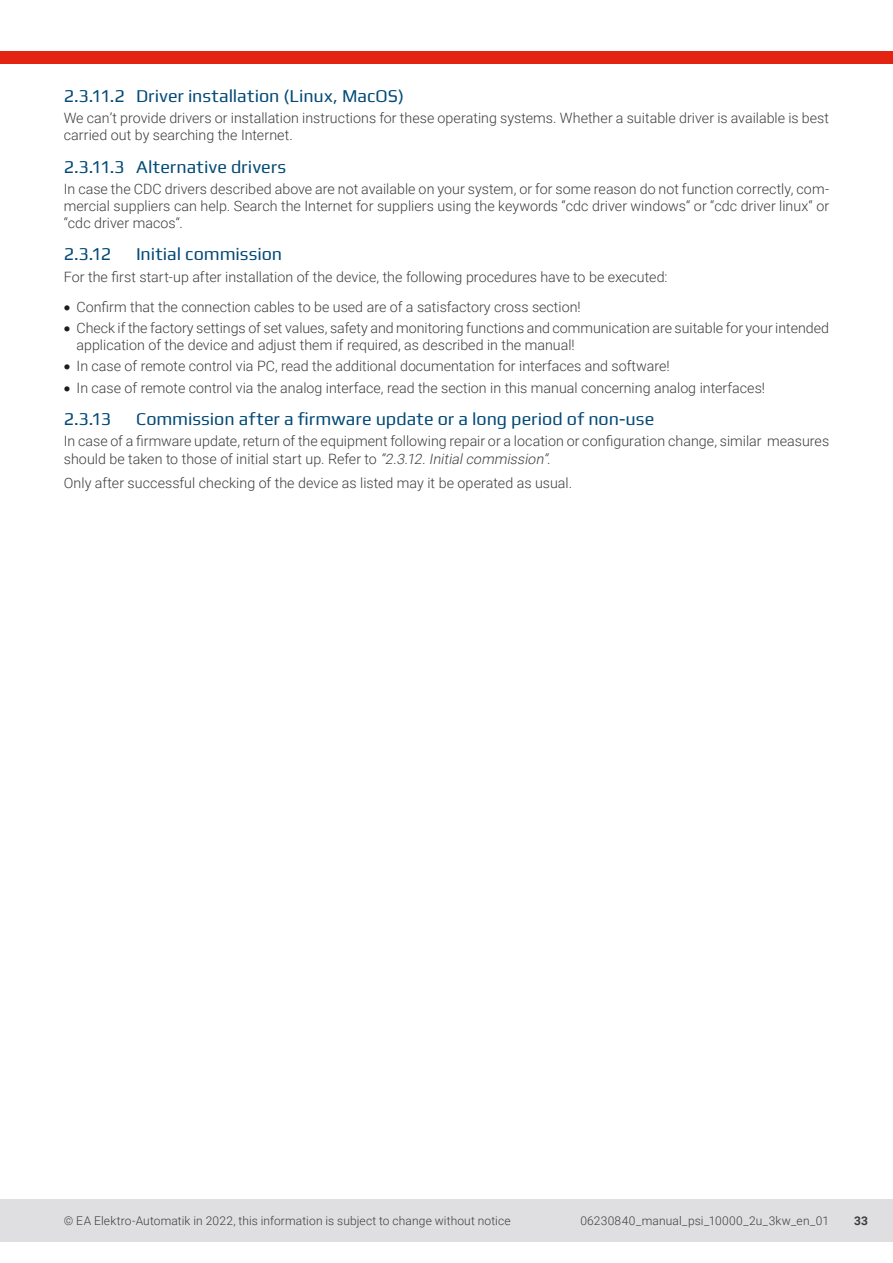
<style>
.page{position:relative;width:893px;height:1263px;background:#fff}
.page>*{position:absolute;margin:0;border:0;box-sizing:border-box;transform-origin:0 0}
.t1{font:18px "Play";letter-spacing:-.005em;color:#034a77}
.t2{font:18px "Play";letter-spacing:.015em;color:#034a77}
.t3{font:300 14.25px/17.1px "Roboto";color:#3d3d3c}
.t4{font:300 12px "Roboto";letter-spacing:.01em;color:#3d3d3c}
.t5{font:700 12px "Roboto";color:#3d3d3c}
.s1{color:#1d1d1b}
.s2{font-style:italic}
</style>
<div class="page">
<div style="left:0;top:1199px;width:893px;height:43px;background:#dfdfe1"></div>
<div style="left:0;top:51px;width:893px;height:13px;background:#e42413"></div>
<p class="t1" style="left:64px;top:83px;width:342px">2.3.11.2 Driver installation (Linux, MacOS)</p>
<p class="t3" style="left:64px;top:109px;width:767px">We can’t provide drivers or installation instructions for these operating systems. Whether a suitable driver is available is best carried out by searching the Internet.</p>
<p class="t2" style="left:64px;top:154px;width:224px">2.3.11.3 Alternative drivers</p>
<p class="t3" style="left:64px;top:180px;width:767px;text-align:justify">In case the CDC drivers described above are not available on your system, or for some reason do not function correctly, com&shy;mercial suppliers can help. Search the Internet for suppliers using the keywords “cdc driver windows“ or “cdc driver linux“ or “cdc driver macos“.</p>
<p class="t1" style="left:64px;top:242px;width:49px">2.3.12</p>
<p class="t1" style="left:136px;top:242px;width:148px">Initial commission</p>
<p class="t3" style="left:64px;top:268px;width:605px">For the first start-up after installation of the device, the following procedures have to be executed:</p>
<p class="t3" style="left:64px;top:297px;width:518px"><span class="s1">•</span> Confirm that the connection cables to be used are of a satisfactory cross section!</p>
<p class="t3" style="left:77px;top:319px;width:754px;text-indent:-13px"><span class="s1">•</span> Check if the factory settings of set values, safety and monitoring functions and communication are suitable for your intended application of the device and adjust them if required, as described in the manual!</p>
<p class="t3" style="left:64px;top:357px;width:607px"><span class="s1">•</span> In case of remote control via PC, read the additional documentation for interfaces and software!</p>
<p class="t3" style="left:64px;top:379px;width:703px"><span class="s1">•</span> In case of remote control via the analog interface, read the section in this manual concerning analog interfaces!</p>
<p class="t1" style="left:64px;top:406px;width:49px">2.3.13</p>
<p class="t1" style="left:136px;top:406px;width:520px">Commission after a firmware update or a long period of non-use</p>
<p class="t3" style="left:64px;top:432px;width:767px;line-height:17.7px">In case of a firmware update, return of the equipment following repair or a location or configuration change, similar measures should be taken to those of initial start up. Refer to <span class="s2">“2.3.12.Initialcommission“</span>.</p>
<p class="t3" style="left:64px;top:473px;width:510px">Only after successful checking of the device as listed may it be operated as usual.</p>
<p class="t4" style="left:64px;top:1212px;width:448px">© EA Elektro-Automatik in 2022, this information is subject to change without notice</p>
<p class="t4" style="left:580px;top:1212px;width:250px">06230840_manual_psi_10000_2u_3kw_en_01</p>
<p class="t5" style="left:854px;top:1212px;width:15px">33</p>
</div>
